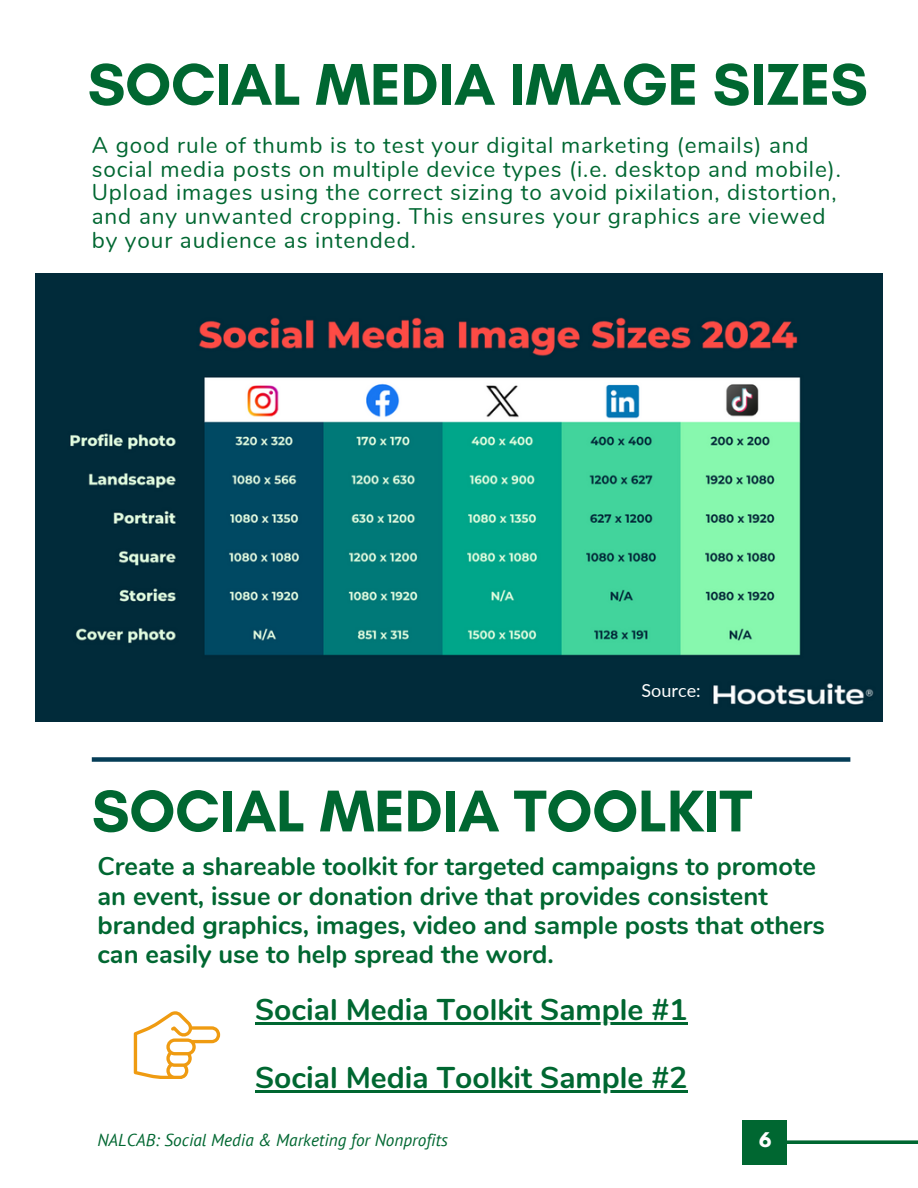
<style>
.page{position:relative;width:918px;height:1188px;background:#fff}
.page>*{position:absolute;margin:0;border:0;box-sizing:border-box;transform-origin:0 0}
.t1{font:700 60px "Glacial Indifference";letter-spacing:-.005em;color:#006731}
.t2{font:700 30px "Nunito";color:#006731}
.t3{font:700 25.5px/29.2px "Nunito";color:#006731}
.t4{font:22.5px/23.7px "Nunito";letter-spacing:.04em;color:#006731}
.t5{font:18px "Lato";color:#fefefd}
.t6{font:700 18px "League Spartan";color:#fff}
.t7{font:italic 17.25px "PT Sans";color:#006731}
</style>
<div class="page">
<svg style="left:787px;top:1140px;width:131px;height:4px"></svg>
<div style="left:742px;top:1120px;width:45px;height:45px;background:#006731"></div>
<svg style="left:134px;top:1011px;width:86px;height:68px"></svg>
<div style="left:92px;top:757px;width:758px;height:5px;background:#053d57"></div>
<hr style="left:255px;top:1023px;width:432px;height:2px;background:#006731">
<hr style="left:255px;top:1090px;width:432px;height:2px;background:#006731">
<img style="left:35px;top:274px;width:848px;height:448px">
<h1 class="t1" style="left:88px;top:48px;width:782px">SOCIAL MEDIA IMAGE SIZES</h1>
<p class="t4" style="left:92px;top:134px;width:751px">A good rule of thumb is to test your digital marketing (emails) and social media posts on multiple device types (i.e. desktop and mobile).<br>Upload images using the correct sizing to avoid pixilation, distortion, and any unwanted cropping. This ensures your graphics are viewed by your audience as intended.</p>
<p class="t5" style="left:642px;top:679px;width:61px">Source:</p>
<h1 class="t1" style="left:92px;top:774px;width:662px">SOCIAL MEDIA TOOLKIT</h1>
<p class="t3" style="left:98px;top:852px;width:729px">Create a shareable toolkit for targeted campaigns to promote an event, issue or donation drive that provides consistent branded graphics, images, video and sample posts that others can easily use to help spread the word.</p>
<h2 class="t2" style="left:255px;top:990px;width:434px">Social Media Toolkit Sample #1</h2>
<h2 class="t2" style="left:255px;top:1058px;width:434px">Social Media Toolkit Sample #2</h2>
<p class="t7" style="left:98px;top:1128px;width:352px">NALCAB: Social Media &amp; Marketing for Nonprofits</p>
<p class="t6" style="left:759px;top:1131px;width:14px">6</p>
</div>
